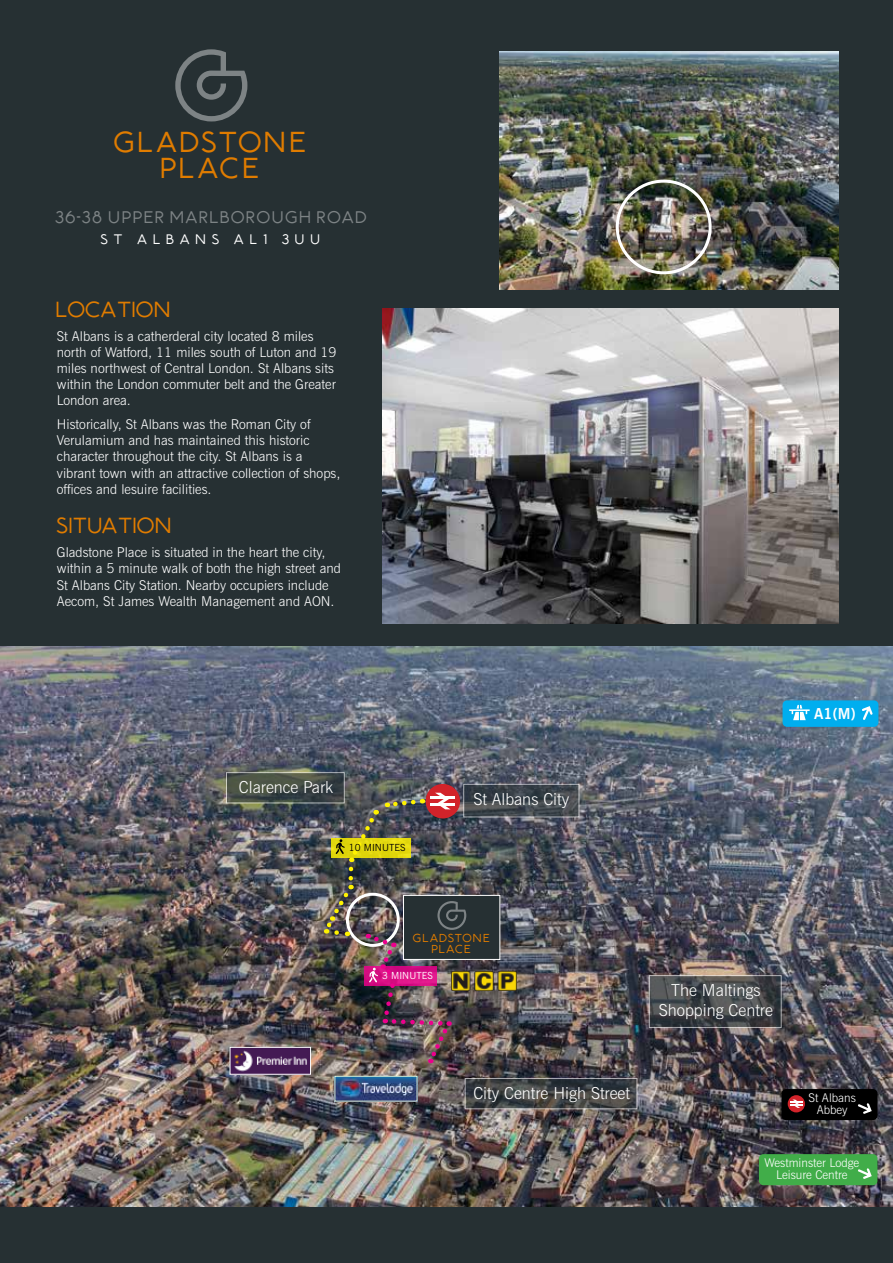
<style>
.page{position:relative;width:893px;height:1263px;background:#263033}
.page>*{position:absolute;margin:0;border:0;box-sizing:border-box;transform-origin:0 0}
.t1{font:25.8px/25.8px "Royal Crescent";letter-spacing:.06em;color:#e07c00;text-align:center}
.t2{font:19.5px "Royal Crescent";letter-spacing:-.005em;color:#e07c00}
.t3{font:300 16.5px/19.8px "News Gothic BT";color:#fff;text-align:center}
.t4{font:700 15.15px "News Gothic BT";color:#fff}
.t5{font:15px "Royal Crescent";letter-spacing:.08em;color:#7d8385}
.t6{font:300 13.5px/16.2px "News Gothic BT";color:#fff}
.t7{font:700 13.5px "Times";color:#7d8385}
.t8{font:12.3px "Royal Crescent";letter-spacing:.445em;color:#fff}
.t9{font:300 12px/12px "News Gothic BT";color:#fff;text-align:center}
.t10{font:10.35px/10.4px "Royal Crescent";letter-spacing:.06em;color:#e07c00;text-align:center}
.t11{font:9.75px "News Gothic BT";letter-spacing:.01em;color:#000}
.t12{font:9.75px "News Gothic BT";letter-spacing:.01em;color:#fff}
</style>
<div class="page">
<img style="left:500px;top:51px;width:339px;height:239px">
<svg style="left:175px;top:49px;width:72px;height:72px"></svg>
<div style="left:616px;top:180px;width:96px;height:94px;border:3px solid #fff;border-radius:50%"></div>
<img style="left:383px;top:309px;width:456px;height:315px">
<img style="left:0;top:646px;width:893px;height:561px">
<div style="left:346px;top:893px;width:54px;height:54px;border:3px solid #fff;border-radius:50%"></div>
<div style="left:403px;top:895px;width:97px;height:65px;background:#263033;border:1px solid #fff"></div>
<div style="left:426px;top:784px;width:34px;height:34px;background:#d2232a;border-radius:50%"></div>
<hr style="left:430px;top:796px;width:25px;height:3px;background:#fff">
<hr style="left:430px;top:803px;width:25px;height:2px;background:#fff">
<svg style="left:435px;top:793px;width:16px;height:16px"></svg>
<svg style="left:463px;top:784px;width:116px;height:33px"></svg>
<svg style="left:465px;top:1078px;width:172px;height:31px"></svg>
<div style="left:783px;top:700px;width:95px;height:27px;background:#00aeef;border-radius:4px"></div>
<svg style="left:789px;top:705px;width:21px;height:15px"></svg>
<img style="left:322px;top:869px;width:31px;height:69px">
<div style="left:331px;top:838px;width:79px;height:19px;background:#e1d70e"></div>
<img style="left:336px;top:797px;width:87px;height:65px">
<div style="left:364px;top:966px;width:73px;height:20px;background:#d30b7f"></div>
<img style="left:368px;top:901px;width:98px;height:162px">
<svg style="left:649px;top:975px;width:133px;height:53px"></svg>
<svg style="left:226px;top:772px;width:119px;height:31px"></svg>
<svg style="left:862px;top:706px;width:11px;height:14px"></svg>
<div style="left:782px;top:1089px;width:95px;height:31px;background:#000;border-radius:4px"></div>
<svg style="left:858px;top:1103px;width:14px;height:11px"></svg>
<div style="left:788px;top:1095px;width:17px;height:17px;background:#d2232a;border-radius:50%"></div>
<svg style="left:790px;top:1099px;width:12px;height:9px"></svg>
<div style="left:759px;top:1154px;width:118px;height:31px;background:#41ad49;border-radius:4px"></div>
<svg style="left:858px;top:1168px;width:14px;height:11px"></svg>
<img style="left:452px;top:972px;width:64px;height:19px">
<img style="left:232px;top:1049px;width:77px;height:24px">
<div style="left:230px;top:1047px;width:81px;height:28px;border:1px solid #fff"></div>
<img style="left:337px;top:1078px;width:78px;height:21px">
<div style="left:335px;top:1076px;width:82px;height:25px;border:1px solid #deedd0"></div>
<h1 class="t1" style="left:115px;top:127px;width:195px">GLADSTONE<br>PLACE</h1>
<p class="t5" style="left:55px;top:207px;width:313px">36 38 UPPER MARLBOROUGH ROAD</p>
<p class="t8" style="left:101px;top:231px;width:221px">ST ALBANS AL1 3UU</p>
<p class="t7" style="left:77px;top:203px;width:6px">-</p>
<h2 class="t2" style="left:57px;top:296px;width:116px">LOCATION</h2>
<p class="t6" style="left:57px;top:327px;width:281px">St Albans is a catherderal city located 8 miles north of Watford, 11 miles south of Luton and 19 miles northwest of Central London. St Albans sits within the London commuter belt and the Greater London area.</p>
<p class="t6" style="left:57px;top:416px;width:285px">Historically, St Albans was the Roman City of Verulamium and has maintained this historic character throughout the city. St Albans is a vibrant town with an attractive collection of shops, offices and lesuire facilities.</p>
<h2 class="t2" style="left:57px;top:513px;width:117px">SITUATION</h2>
<p class="t6" style="left:57px;top:544px;width:286px">Gladstone Place is situated in the heart the city, within a 5 minute walk of both the high street and St Albans City Station. Nearby occupiers include Aecom, St James Wealth Management and AON.</p>
<p class="t3" style="left:239px;top:777px;width:96px">Clarence Park</p>
<p class="t11" style="left:349px;top:841px;width:58px">10 MINUTES</p>
<p class="t3" style="left:473px;top:789px;width:97px">St Albans City</p>
<p class="t4" style="left:814px;top:705px;width:43px">A1(M)</p>
<p class="t10" style="left:413px;top:932px;width:79px">GLADSTONE<br>PLACE</p>
<p class="t12" style="left:382px;top:969px;width:52px">3 MINUTES</p>
<p class="t3" style="left:473px;top:1083px;width:158px">City Centre High Street</p>
<p class="t3" style="left:659px;top:980px;width:116px">The Maltings<br>Shopping Centre</p>
<p class="t9" style="left:808px;top:1091px;width:49px">St Albans<br>Abbey</p>
<p class="t9" style="left:764px;top:1156px;width:96px">Westminster Lodge<br>Leisure Centre</p>
</div>
